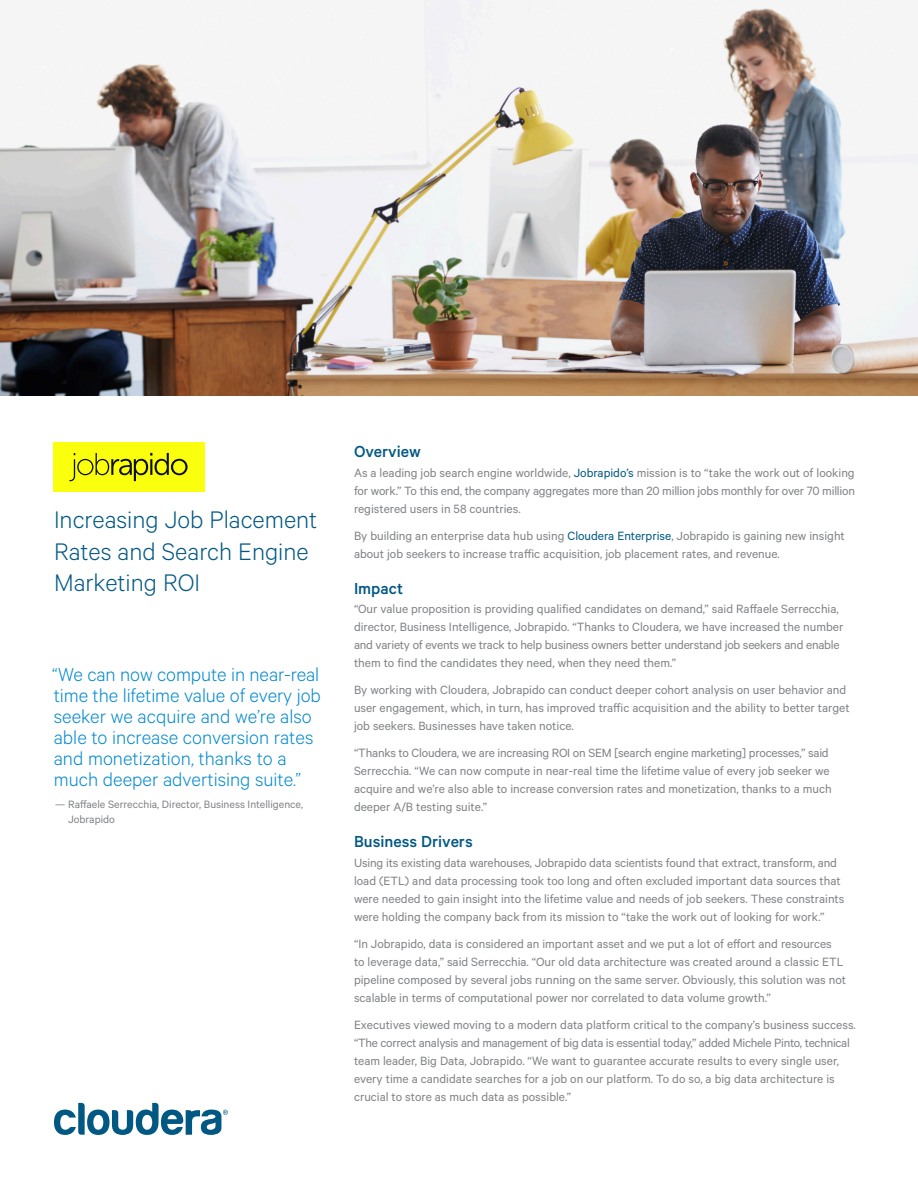
<style>
.page{position:relative;width:918px;height:1188px;background:#fff}
.page>*{position:absolute;margin:0;border:0;box-sizing:border-box;transform-origin:0 0}
._01_Title_Calibre_Me{font:300 27px/31.5px "Calibre";color:#005883}
._05_Quote_Calibre_Li{font:300 21px/21px "Calibre";color:#0089cf}
._01-A_Subheads_Calib{font:500 18px "Calibre";color:#005883}
._02_Body_Copy_Calibr{font:13.5px/18px "Calibre";color:#808285}
._05_Quote_Source_Cal{font:12px/15px "Calibre";color:#808285}
.s1{color:#005883}
</style>
<div class="page">
<svg style="left:54px;top:1103px;width:174px;height:32px"></svg>
<div style="left:53px;top:442px;width:151px;height:50px;background:#faff0d"></div>
<svg style="left:69px;top:453px;width:119px;height:28px"></svg>
<img style="left:0;top:0;width:918px;height:395px">
<p class="_01_Title_Calibre_Me" style="left:54px;top:503px;width:265px">Increasing Job Placement<br>Rates and Search Engine<br>Marketing ROI</p>
<p class="_05_Quote_Calibre_Li" style="left:52px;top:663px;width:270px">“We can now compute in near-real time the lifetime value of every job seeker we acquire and we’re also able to increase conversion rates and monetization, thanks to a much deeper advertising suite.”</p>
<p class="_05_Quote_Source_Cal" style="left:68px;top:796px;width:237px;text-indent:-13px">— Raffaele Serrecchia, Director, Business Intelligence,<br>Jobrapido</p>
<p class="_01-A_Subheads_Calib" style="left:354px;top:441px;width:68px">Overview</p>
<p class="_02_Body_Copy_Calibr" style="left:354px;top:463px;width:503px;text-align:justify">As a leading job search engine worldwide, <span class="s1">Jobrapido’s</span> mission is to “take the work out of looking for work.” To this end, the company aggregates more than 20 million jobs monthly for over 70 million registered users in 58 countries.</p>
<p class="_02_Body_Copy_Calibr" style="left:354px;top:526px;width:492px">By building an enterprise data hub using <span class="s1">Cloudera Enterprise</span>, Jobrapido is gaining new insight about job seekers to increase traffic acquisition, job placement rates, and revenue.</p>
<p class="_01-A_Subheads_Calib" style="left:354px;top:578px;width:51px">Impact</p>
<p class="_02_Body_Copy_Calibr" style="left:354px;top:600px;width:491px">“Our value proposition is providing qualified candidates on demand,” said Raffaele Serrecchia, director, Business Intelligence, Jobrapido. “Thanks to Cloudera, we have increased the number and variety of events we track to help business owners better understand job seekers and enable them to find the candidates they need, when they need them.”</p>
<p class="_02_Body_Copy_Calibr" style="left:354px;top:681px;width:497px">By working with Cloudera, Jobrapido can conduct deeper cohort analysis on user behavior and user engagement, which, in turn, has improved traffic acquisition and the ability to better target job seekers. Businesses have taken notice.</p>
<p class="_02_Body_Copy_Calibr" style="left:354px;top:744px;width:479px">“Thanks to Cloudera, we are increasing ROI on SEM [search engine marketing] processes,” said Serrecchia. “We can now compute in near-real time the lifetime value of every job seeker we acquire and we’re also able to increase conversion rates and monetization, thanks to a much deeper A/B testing suite.”</p>
<p class="_01-A_Subheads_Calib" style="left:354px;top:831px;width:120px">Business Drivers</p>
<p class="_02_Body_Copy_Calibr" style="left:354px;top:853px;width:492px">Using its existing data warehouses, Jobrapido data scientists found that extract, transform, and load (ETL) and data processing took too long and often excluded important data sources that were needed to gain insight into the lifetime value and needs of job seekers. These constraints were holding the company back from its mission to “take the work out of looking for work.”</p>
<p class="_02_Body_Copy_Calibr" style="left:354px;top:934px;width:494px">“In Jobrapido, data is considered an important asset and we put a lot of effort and resources<br>to leverage data,” said Serrecchia. “Our old data architecture was created around a classic ETL pipeline composed by several jobs running on the same server. Obviously, this solution was not scalable in terms of computational power nor correlated to data volume growth.”</p>
<p class="_02_Body_Copy_Calibr" style="left:354px;top:1015px;width:503px">Executives viewed moving to a modern data platform critical to the company’s business success. “The correct analysis and management of big data is essential today,” added Michele Pinto, technical team leader, Big Data, Jobrapido. “We want to guarantee accurate results to every single user, every time a candidate searches for a job on our platform. To do so, a big data architecture is crucial to store as much data as possible.”</p>
</div>
